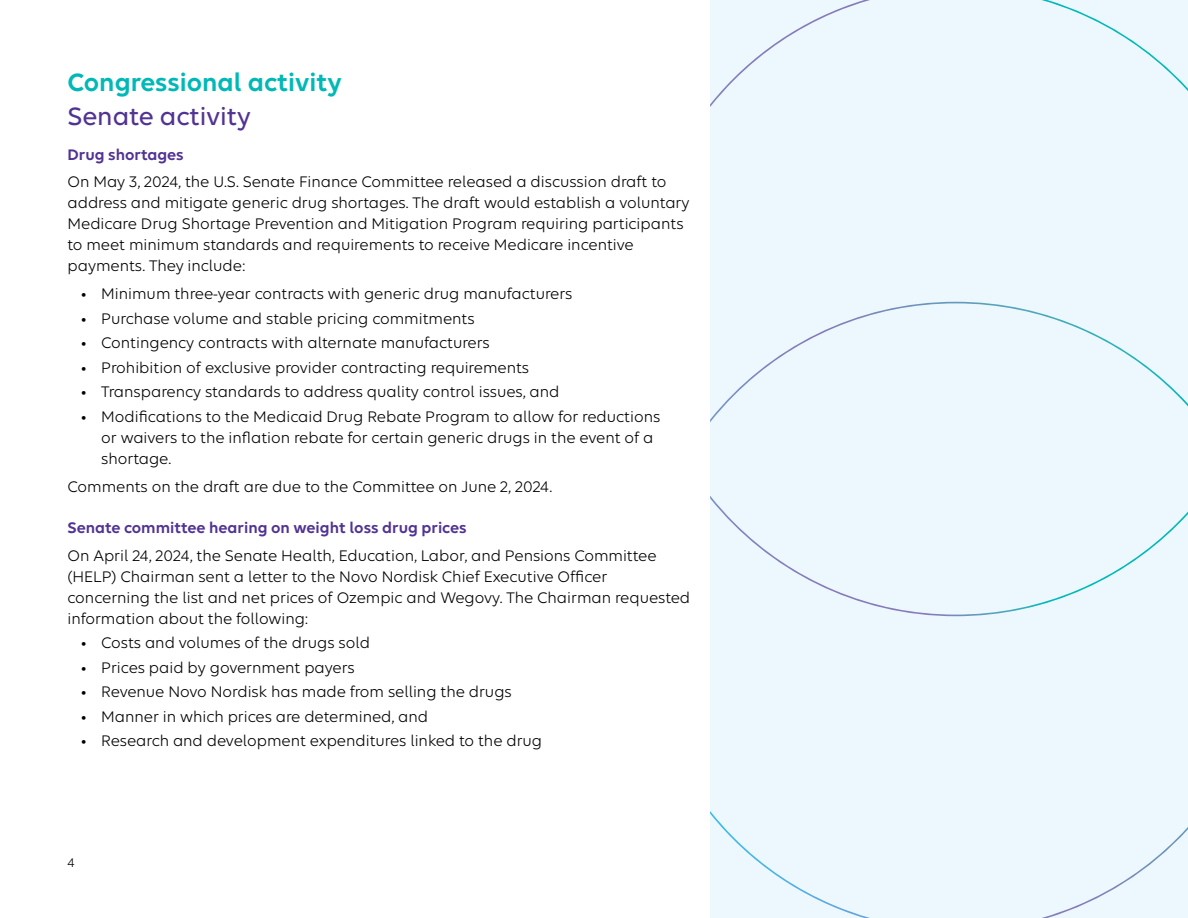
<style>
.page{position:relative;width:1188px;height:918px;background:#fff}
.page>*{position:absolute;margin:0;border:0;box-sizing:border-box;transform-origin:0 0}
.t1{font:600 27px "Elevance Sans";color:#00b9b7}
.t2{font:500 27px "Elevance Sans";color:#513393}
.t3{font:16.5px/21px "Elevance Sans";color:#000}
.t4{font:600 16.5px "Elevance Sans";color:#513393}
.t5{font:13.5px "Elevance Sans";color:#000}
</style>
<div class="page">
<div style="left:710px;top:0;width:478px;height:302px;background:#ecf8fe"></div>
<div style="left:710px;top:302px;width:478px;height:616px;background:#ecf8fe"></div>
<h1 class="t1" style="left:68px;top:66px;width:276px">Congressional activity</h1>
<h1 class="t2" style="left:68px;top:99px;width:185px">Senate activity</h1>
<p class="t4" style="left:68px;top:144px;width:118px">Drug shortages</p>
<p class="t3" style="left:68px;top:171px;width:623px">On May 3, 2024, the U.S. Senate Finance Committee released a discussion draft to address and mitigate generic drug shortages. The draft would establish a voluntary Medicare Drug Shortage Prevention and Mitigation Program requiring participants to meet minimum standards and requirements to receive Medicare incentive payments. They include:</p>
<p class="t3" style="left:81px;top:283px;width:493px">• Minimum three-year contracts with generic drug manufacturers</p>
<p class="t3" style="left:81px;top:307px;width:395px">• Purchase volume and stable pricing commitments</p>
<p class="t3" style="left:81px;top:332px;width:410px">• Contingency contracts with alternate manufacturers</p>
<p class="t3" style="left:81px;top:356px;width:450px">• Prohibition of exclusive provider contracting requirements</p>
<p class="t3" style="left:81px;top:381px;width:480px">• Transparency standards to address quality control issues, and</p>
<p class="t3" style="left:101px;top:405px;width:561px;text-indent:-20px">• Modifications to the Medicaid Drug Rebate Program to allow for reductions or waivers to the inflation rebate for certain generic drugs in the event of a shortage.</p>
<p class="t3" style="left:68px;top:475px;width:486px">Comments on the draft are due to the Committee on June 2, 2024.</p>
<p class="t4" style="left:68px;top:517px;width:401px">Senate committee hearing on weight loss drug prices</p>
<p class="t3" style="left:68px;top:544px;width:624px">On April 24, 2024, the Senate Health, Education, Labor, and Pensions Committee (HELP) Chairman sent a letter to the Novo Nordisk Chief Executive Officer concerning the list and net prices of Ozempic and Wegovy. The Chairman requested information about the following:</p>
<p class="t3" style="left:81px;top:632px;width:291px">• Costs and volumes of the drugs sold</p>
<p class="t3" style="left:81px;top:656px;width:275px">• Prices paid by government payers</p>
<p class="t3" style="left:81px;top:681px;width:432px">• Revenue Novo Nordisk has made from selling the drugs</p>
<p class="t3" style="left:81px;top:705px;width:349px">• Manner in which prices are determined, and</p>
<p class="t3" style="left:81px;top:730px;width:463px">• Research and development expenditures linked to the drug</p>
<p class="t5" style="left:68px;top:854px;width:9px">4</p>
</div>
